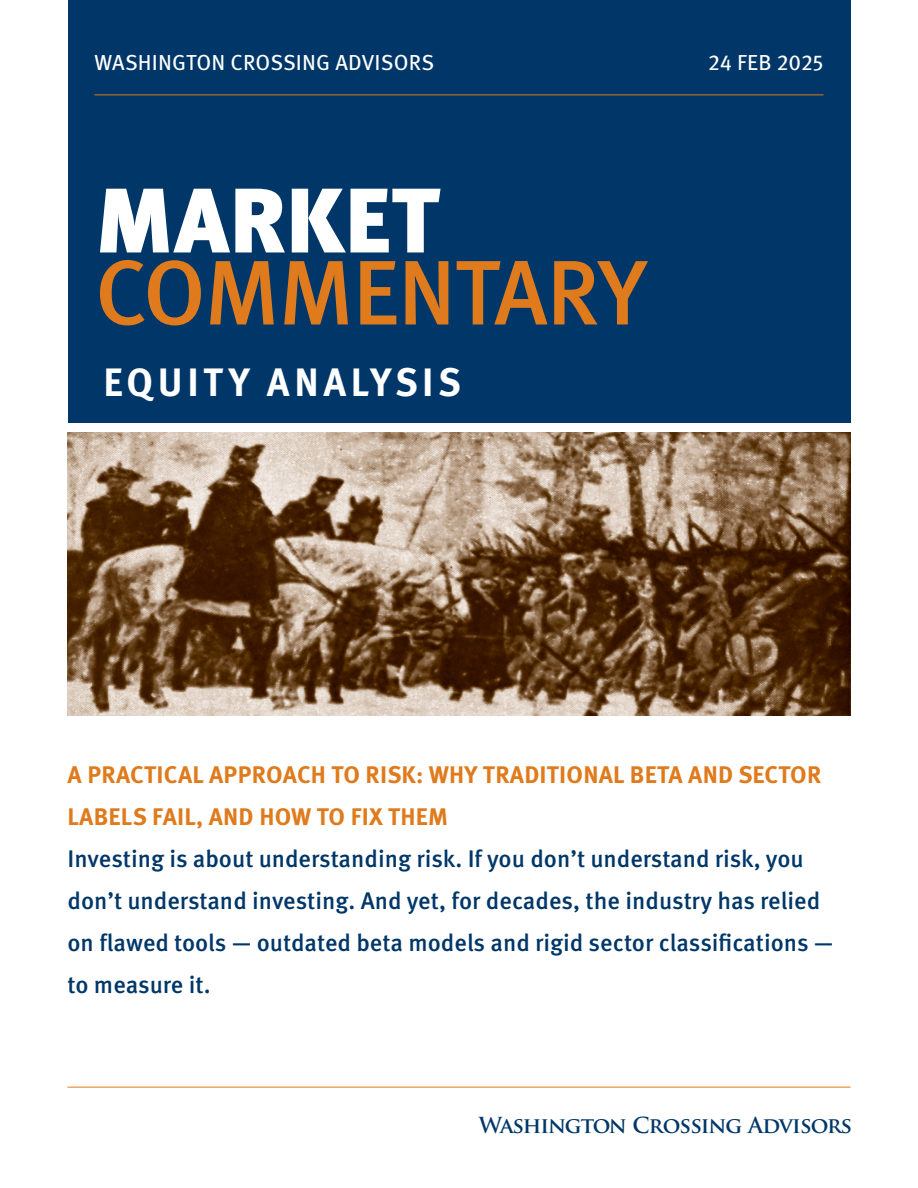
<style>
.page{position:relative;width:918px;height:1188px;background:#fff}
.page>*{position:absolute;margin:0;border:0;box-sizing:border-box;transform-origin:0 0}
.t1{font:500 91.5px "Meta Pro";letter-spacing:-.015em;color:#df7b1c}
.t2{font:900 91.5px "Meta Pro";color:#fff}
.t3{font:700 39.6px "Meta Pro";letter-spacing:.12em;color:#fff}
.t4{font:500 24px/42px "Meta Pro";color:#003768}
.t5{font:700 24px/42px "Meta Pro";letter-spacing:.01em;color:#df7b1c}
.t6{font:21.75px "Meta Pro";letter-spacing:.01em;color:#fff}
.t7{font:700 21.45px "Trajan Pro";letter-spacing:-.05em;color:#003768}
</style>
<div class="page">
<div style="left:68px;top:0;width:782px;height:423px;background:#003768"></div>
<hr style="left:94px;top:94px;width:730px;height:1px;background:#df7b1c">
<hr style="left:68px;top:1087px;width:783px;height:1px;background:#df7b1c">
<img style="left:68px;top:432px;width:782px;height:284px">
<p class="t6" style="left:95px;top:46px;width:341px">WASHINGTON CROSSING ADVISORS</p>
<p class="t6" style="left:708px;top:46px;width:117px">24 FEB 2025</p>
<p class="t2" style="left:95px;top:148px;width:346px">MARKET</p>
<p class="t1" style="left:95px;top:222px;width:553px">COMMENTARY</p>
<p class="t3" style="left:103px;top:352px;width:359px">EQUITY ANALYSIS</p>
<p class="t5" style="left:68px;top:752px;width:755px">A PRACTICAL APPROACH TO RISK: WHY TRADITIONAL BETA AND SECTOR<br>LABELS FAIL, AND HOW TO FIX THEM</p>
<p class="t4" style="left:68px;top:836px;width:768px">Investing is about understanding risk. If you don’t understand risk, you don’t understand investing. And yet, for decades, the industry has relied on flawed tools — outdated beta models and rigid sector classifications — to measure it.</p>
<p class="t7" style="left:479px;top:1112px;width:375px">Washington Crossing Advisors</p>
</div>
